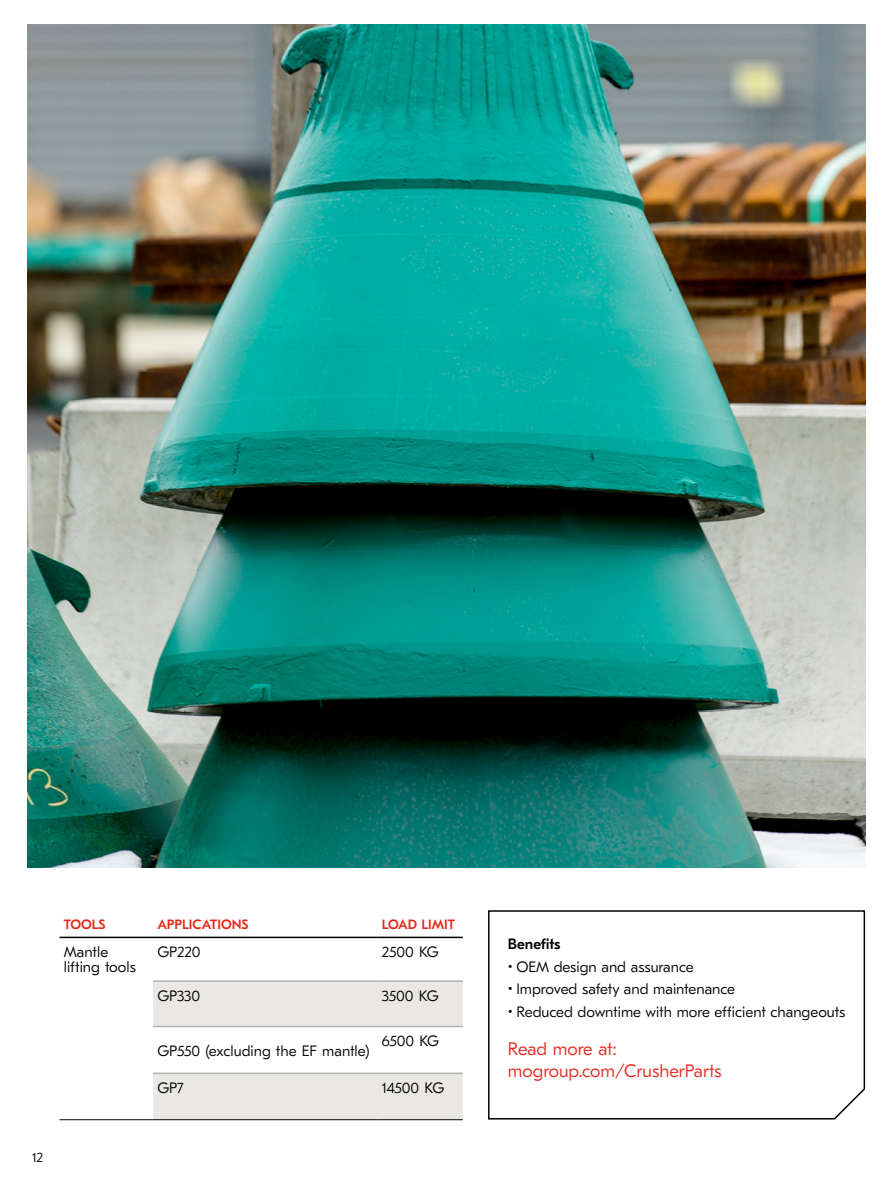
<style>
.page{position:relative;width:893px;height:1191px;background:#fff}
.page>*{position:absolute;margin:0;border:0;box-sizing:border-box;transform-origin:0 0}
.t1{font:300 18px/22.5px "GT Eesti Pro Text";color:#e52a1d}
.t2{font:300 15px/15px "GT Eesti Pro Text";color:#000}
.t3{font:500 15px "GT Eesti Pro Text";letter-spacing:-.005em;color:#000}
.t4{font:500 13.5px "GT Eesti Pro Text";color:#e52718}
.t5{font:300 13.5px "GT Eesti Pro Text";color:#000}
</style>
<div class="page">
<svg style="left:488px;top:910px;width:378px;height:210px"></svg>
<img style="left:28px;top:25px;width:837px;height:842px">
<svg style="left:60px;top:938px;width:403px;height:1px"></svg>
<div style="left:153px;top:982px;width:310px;height:137px;background:#eae8e5"></div>
<svg style="left:153px;top:1027px;width:310px;height:45px"></svg>
<hr style="left:60px;top:1119px;width:93px;height:1px;background:#000">
<hr style="left:153px;top:1119px;width:225px;height:1px;background:#000">
<hr style="left:378px;top:1119px;width:85px;height:1px;background:#000">
<hr style="left:60px;top:936px;width:93px;height:2px;background:#000">
<hr style="left:153px;top:936px;width:225px;height:2px;background:#000">
<hr style="left:378px;top:936px;width:85px;height:2px;background:#000">
<hr style="left:153px;top:980px;width:225px;height:2px;background:#b3b2b2">
<hr style="left:378px;top:980px;width:85px;height:2px;background:#b3b2b2">
<hr style="left:153px;top:1025px;width:225px;height:2px;background:#b3b2b2">
<hr style="left:378px;top:1025px;width:85px;height:2px;background:#b3b2b2">
<hr style="left:153px;top:1072px;width:225px;height:2px;background:#b3b2b2">
<hr style="left:378px;top:1072px;width:85px;height:2px;background:#b3b2b2">
<p class="t4" style="left:64px;top:916px;width:43px">TOOLS</p>
<p class="t4" style="left:157px;top:916px;width:93px">APPLICATIONS</p>
<p class="t4" style="left:382px;top:916px;width:74px">LOAD LIMIT</p>
<p class="t2" style="left:64px;top:944px;width:74px">Mantle lifting tools</p>
<p class="t2" style="left:157px;top:944px;width:45px">GP220</p>
<p class="t2" style="left:382px;top:944px;width:58px">2500 KG</p>
<p class="t2" style="left:157px;top:988px;width:44px">GP330</p>
<p class="t2" style="left:382px;top:988px;width:58px">3500 KG</p>
<p class="t2" style="left:157px;top:1043px;width:214px">GP550 (excluding the EF mantle)</p>
<p class="t2" style="left:382px;top:1034px;width:59px">6500 KG</p>
<p class="t2" style="left:157px;top:1080px;width:28px">GP7</p>
<p class="t2" style="left:382px;top:1080px;width:64px">14500 KG</p>
<p class="t5" style="left:32px;top:1149px;width:12px">12</p>
<p class="t3" style="left:508px;top:935px;width:54px">Benefits</p>
<p class="t2" style="left:508px;top:959px;width:187px">• OEM design and assurance</p>
<p class="t2" style="left:508px;top:981px;width:229px">• Improved safety and maintenance</p>
<p class="t2" style="left:508px;top:1004px;width:339px">• Reduced downtime with more efficient changeouts</p>
<p class="t1" style="left:508px;top:1037px;width:215px">Read more at: mogroup.com/CrusherParts</p>
</div>
